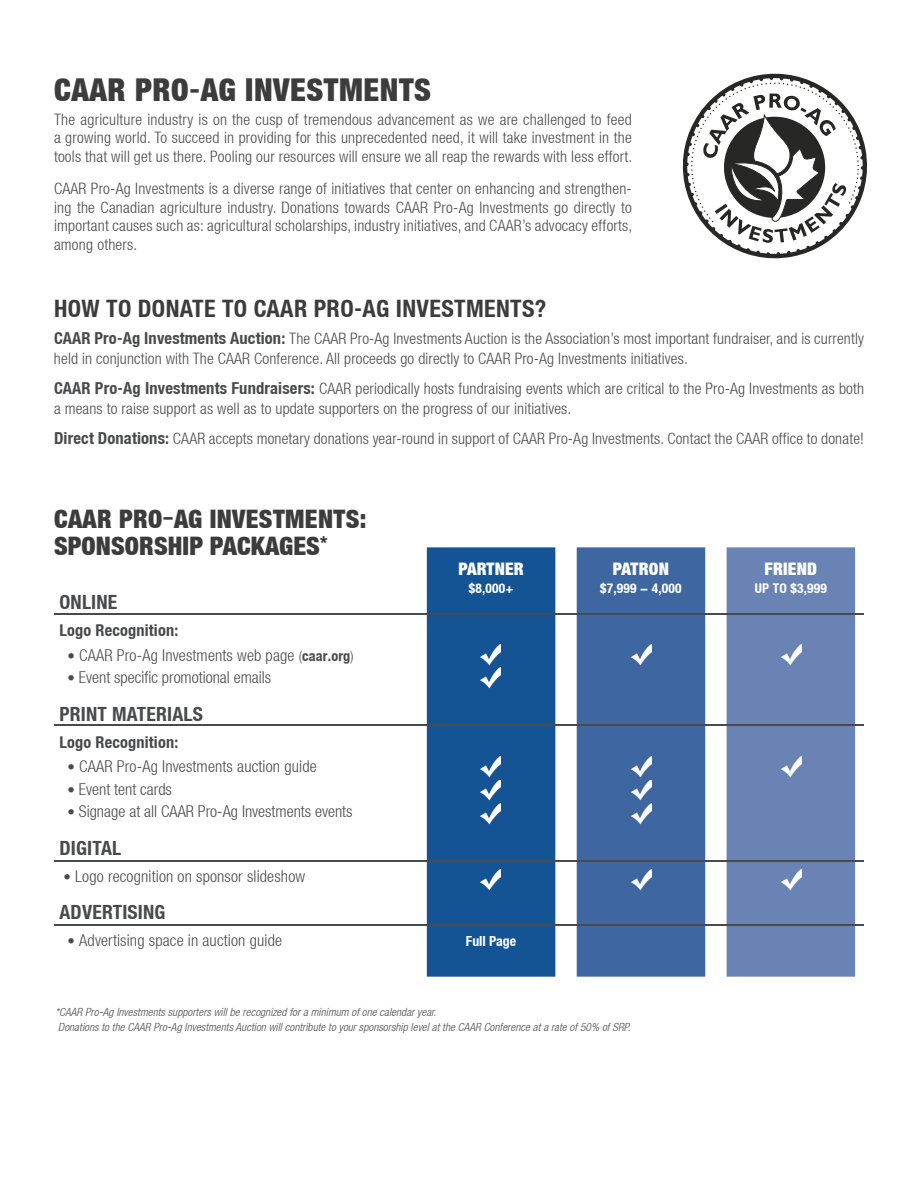
<style>
.page{position:relative;width:918px;height:1188px;background:#fff}
.page>*{position:absolute;margin:0;border:0;box-sizing:border-box;transform-origin:0 0}
.t1{font:900 condensed 31.5px "Helvetica Neue LT";letter-spacing:.02em;color:#3c3c3d}
.t2{font:900 condensed 25.5px/27px "Helvetica Neue LT";letter-spacing:.005em;color:#3c3c3d}
.t3{font:700 condensed 24px "Helvetica Neue LT";letter-spacing:.015em;color:#3c3c3d}
.t4{font:700 condensed 19.65px "Helvetica Neue LT";letter-spacing:.01em;color:#494a4b}
.t5{font:900 condensed 17.25px "Helvetica Neue LT";letter-spacing:.01em;color:#fff}
.t6{font:300 condensed 16.35px "Helvetica Neue LT";letter-spacing:.01em;color:#494a4b}
.t7{font:700 condensed 16.35px "Helvetica Neue LT";letter-spacing:.01em;color:#494a4b}
.t8{font:300 condensed 15.75px/18.5px "Helvetica Neue LT";letter-spacing:.01em;color:#494a4b;text-align:justify}
.t9{font:700 condensed 13.95px "Helvetica Neue LT";color:#fff}
.t10{font:700 condensed 13.35px "Helvetica Neue LT";letter-spacing:.015em;color:#fff}
.t11{font:italic 300 condensed 11.25px/15px "Helvetica Neue LT";letter-spacing:.01em;color:#494a4b}
.s1{font-weight:500}
.s2{font-family:"Helvetica LT"}
.s3{font-weight:700;font-size:16.5px}
.s4{font-family:"Helvetica LT";font-weight:700;font-size:16.5px}
.s5{font-weight:700;font-size:14.85px}
.s6{font-size:14.25px}
.s7{font-weight:700;font-size:14.25px}
.s8{font-family:"Helvetica LT";font-weight:400}
</style>
<div class="page">
<svg style="left:682px;top:73px;width:185px;height:186px"></svg>
<div style="left:427px;top:547px;width:128px;height:430px;background:#145495"></div>
<div style="left:577px;top:547px;width:128px;height:430px;background:#3e67a1"></div>
<div style="left:727px;top:547px;width:128px;height:430px;background:#6983b5"></div>
<img style="left:475px;top:645px;width:25px;height:23px">
<img style="left:475px;top:804px;width:25px;height:23px">
<img style="left:475px;top:668px;width:25px;height:22px">
<img style="left:475px;top:779px;width:25px;height:23px">
<img style="left:475px;top:756px;width:25px;height:23px">
<img style="left:475px;top:870px;width:25px;height:23px">
<img style="left:627px;top:645px;width:25px;height:23px">
<img style="left:627px;top:804px;width:25px;height:23px">
<img style="left:627px;top:779px;width:25px;height:23px">
<img style="left:627px;top:756px;width:25px;height:23px">
<img style="left:627px;top:870px;width:25px;height:23px">
<img style="left:777px;top:645px;width:25px;height:23px">
<img style="left:777px;top:756px;width:25px;height:23px">
<img style="left:777px;top:870px;width:25px;height:23px">
<hr style="left:54px;top:613px;width:810px;height:1px;background:#494a4b">
<hr style="left:54px;top:725px;width:810px;height:1px;background:#494a4b">
<hr style="left:54px;top:860px;width:810px;height:1px;background:#494a4b">
<hr style="left:54px;top:924px;width:810px;height:1px;background:#494a4b">
<h1 class="t1" style="left:54px;top:70px;width:379px">CAAR PRO<span class="s1">-</span>AG INVESTMENTS</h1>
<p class="t8" style="left:54px;top:110px;width:580px">The agriculture industry is on the cusp of tremendous advancement as we are challenged to feed a growing world. To succeed in providing for this unprecedented need, it will take investment in the tools that will get us there. Pooling our resources will ensure we all reap the rewards with less effort.</p>
<p class="t8" style="left:54px;top:180px;width:580px">CAAR Pro-Ag Investments is a diverse range of initiatives that center on enhancing and strengthen&shy;ing the Canadian agriculture industry. Donations towards CAAR Pro-Ag Investments go directly to important causes such as: agricultural scholarships, industry initiatives, and CAAR’s advocacy efforts, among others.</p>
<h3 class="t3" style="left:54px;top:294px;width:494px">HOW TO DONATE TO CAAR PRO<span class="s2">-</span>AG INVESTMENTS?</h3>
<p class="t8" style="left:54px;top:328px;width:812px;line-height:20px"><span class="s3">CAAR Pro</span><span class="s4">-</span><span class="s3">Ag Investments Auction:</span> The CAAR Pro-Ag Investments Auction is the Association’s most important fundraiser, and is currently held in conjunction with The CAAR Conference. All proceeds go directly to CAAR Pro-Ag Investments initiatives.</p>
<p class="t8" style="left:54px;top:378px;width:812px;line-height:20px"><span class="s3">CAAR Pro</span><span class="s4">-</span><span class="s3">Ag Investments Fundraisers:</span> CAAR periodically hosts fundraising events which are critical to the Pro-Ag Investments as both a means to raise support as well as to update supporters on the progress of our initiatives.</p>
<p class="t8" style="left:54px;top:429px;width:811px"><span class="s3">Direct Donations:</span> CAAR accepts monetary donations year-round in support of CAAR Pro-Ag Investments. Contact the CAAR office to donate!</p>
<h2 class="t2" style="left:54px;top:505px;width:314px">CAAR PRO<sup>-</sup>AG INVESTMENTS:<br>SPONSORSHIP PACKAGES<sup>*</sup></h2>
<p class="t4" style="left:59px;top:590px;width:59px">ONLINE</p>
<p class="t7" style="left:59px;top:621px;width:120px">Logo Recognition:</p>
<p class="t6" style="left:68px;top:645px;width:288px"><span class="s5">•</span> CAAR Pro-Ag Investments web page <span class="s6">(</span><span class="s7">caar.org</span><span class="s6">)</span></p>
<p class="t6" style="left:68px;top:668px;width:205px"><span class="s5">•</span> Event specific promotional emails</p>
<p class="t4" style="left:59px;top:702px;width:145px">PRINT MATERIALS</p>
<p class="t7" style="left:59px;top:732px;width:120px">Logo Recognition:</p>
<p class="t6" style="left:68px;top:757px;width:251px"><span class="s5">•</span> CAAR Pro-Ag Investments auction guide</p>
<p class="t6" style="left:68px;top:779px;width:106px"><span class="s5">•</span> Event tent cards</p>
<p class="t6" style="left:68px;top:802px;width:286px"><span class="s5">•</span> Signage at all CAAR Pro-Ag Investments events</p>
<p class="t4" style="left:59px;top:836px;width:63px">DIGITAL</p>
<p class="t6" style="left:64px;top:867px;width:243px"><span class="s5">•</span> Logo recognition on sponsor slideshow</p>
<p class="t4" style="left:59px;top:900px;width:108px">ADVERTISING</p>
<p class="t6" style="left:68px;top:931px;width:216px"><span class="s5">•</span> Advertising space in auction guide</p>
<p class="t5" style="left:459px;top:558px;width:67px">PARTNER</p>
<p class="t10" style="left:469px;top:580px;width:46px">$8,000+</p>
<p class="t5" style="left:613px;top:558px;width:58px">PATRON</p>
<p class="t10" style="left:600px;top:580px;width:83px">$7,999 - 4,000</p>
<p class="t9" style="left:466px;top:933px;width:52px">Full Page</p>
<p class="t11" style="left:55px;top:1004px;width:577px">*CAAR Pro<span class="s8">-</span>Ag Investments supporters will be recognized for a minimum of one calendar year.<br>Donations to the CAAR Pro<span class="s8">-</span>Ag Investments Auction will contribute to your sponsorship level at the CAAR Conference at a rate of 50% of SRP.</p>
<p class="t5" style="left:765px;top:558px;width:54px">FRIEND</p>
<p class="t10" style="left:755px;top:580px;width:74px">UP TO $3,999</p>
</div>
